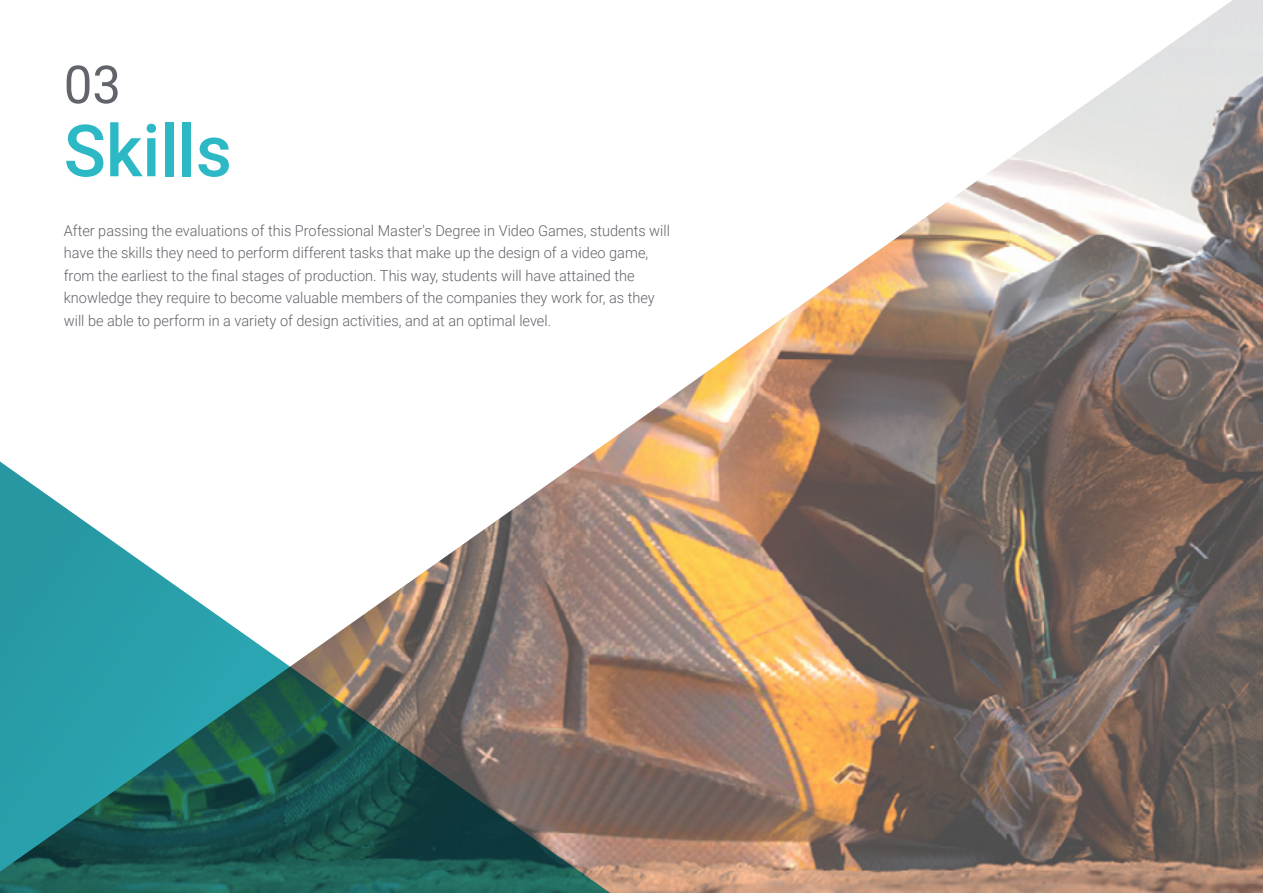
<style>
.page{position:relative;width:1263px;height:893px;background:#fff}
.page>*{position:absolute;margin:0;border:0;box-sizing:border-box;transform-origin:0 0}
.t1{font:500 72px "Roboto";color:#2db8c5}
.t2{font:52.5px "Roboto";color:#61646a}
.t3{font:300 15px/22.5px "Roboto";color:#61646a}
</style>
<div class="page">
<img style="left:602px;top:0;width:661px;height:893px">
<svg style="left:0;top:446px;width:640px;height:447px"></svg>
<h2 class="t2" style="left:64px;top:48px;width:59px">03</h2>
<h1 class="t1" style="left:64px;top:100px;width:170px">Skills</h1>
<p class="t3" style="left:64px;top:218px;width:608px">After passing the evaluations of this Professional Master's Degree in Video Games, students will have the skills they need to perform different tasks that make up the design of a video game, from the earliest to the final stages of production. This way, students will have attained the knowledge they require to become valuable members of the companies they work for, as they will be able to perform in a variety of design activities, and at an optimal level.</p>
</div>
